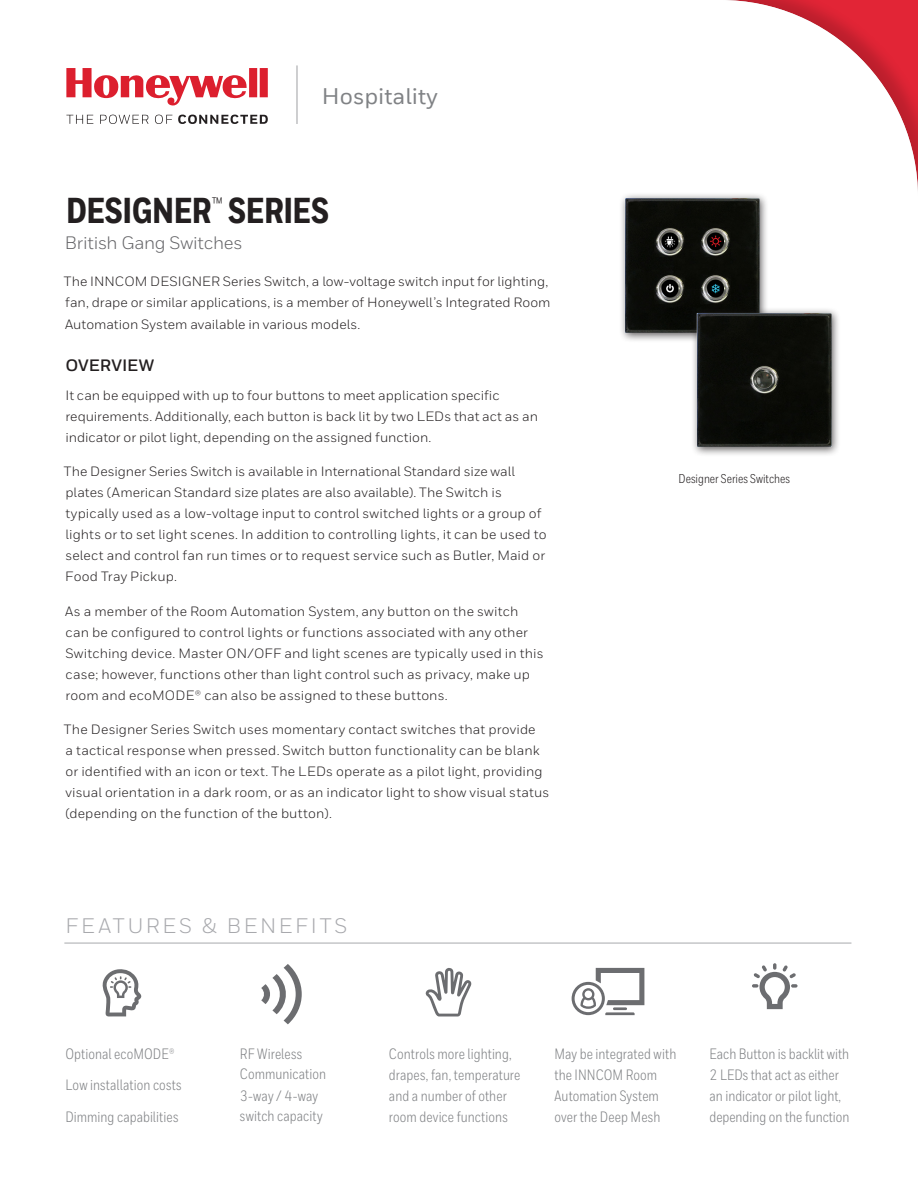
<style>
.page{position:relative;width:918px;height:1188px;background:#fff}
.page>*{position:absolute;margin:0;border:0;box-sizing:border-box;transform-origin:0 0}
.Cover__Title__All_Ca{font:800 36px "Honeywell Cond";letter-spacing:-.015em;color:#231f20}
.t1{font:500 22.5px "Honeywell Sans Web";color:#808285}
.Datasheet__Sidebar_H{font:21px "Honeywell Sans";letter-spacing:.13em;color:#a8a9ad}
.Cover__Subtitle{font:18px "Honeywell Sans";letter-spacing:-.015em;color:#636366}
.Heading_2__11_15{font:700 16.5px "Honeywell Sans";letter-spacing:.01em;color:#231f20}
.BL{font:15px/21px "Honeywell Cond";letter-spacing:.005em;color:#808285}
.text{font:13.5px/21px "Honeywell Sans";letter-spacing:.005em;color:#231f20}
.t2{font:12.75px "Honeywell Cond";color:#231f20}
</style>
<div class="page">
<svg style="left:66px;top:68px;width:202px;height:38px"></svg>
<svg style="left:66px;top:115px;width:27px;height:9px"></svg>
<svg style="left:100px;top:115px;width:49px;height:9px"></svg>
<svg style="left:155px;top:115px;width:17px;height:9px"></svg>
<svg style="left:178px;top:115px;width:90px;height:9px"></svg>
<hr style="left:296px;top:65px;width:2px;height:59px;background:#808285">
<svg style="left:261px;top:964px;width:41px;height:60px"></svg>
<svg style="left:425px;top:968px;width:46px;height:48px"></svg>
<svg style="left:572px;top:968px;width:72px;height:47px"></svg>
<svg style="left:752px;top:963px;width:46px;height:46px"></svg>
<hr style="left:64px;top:943px;width:787px;height:1px;background:#a8a9ad">
<svg style="left:102px;top:969px;width:39px;height:47px"></svg>
<div style="left:619px;top:192px;width:150px;height:150px;background:#231f20;opacity:.75"></div>
<img style="left:620px;top:195px;width:144px;height:141px">
<div style="left:691px;top:307px;width:150px;height:150px;background:#231f20;opacity:.75"></div>
<img style="left:692px;top:309px;width:144px;height:142px">
<h2 class="t1" style="left:322px;top:82px;width:117px">Hospitality</h2>
<p class="Cover__Title__All_Ca" style="left:66px;top:188px;width:264px">DESIGNER<sup>™</sup> SERIES</p>
<p class="Cover__Subtitle" style="left:65px;top:232px;width:179px">British Gang Switches</p>
<p class="text" style="left:64px;top:271px;width:488px">The INNCOM DESIGNER Series Switch, a low-voltage switch input for lighting, fan, drape or similar applications, is a member of Honeywell’s Integrated Room</p>
<p class="text" style="left:65px;top:314px;width:297px">Automation System available in various models.</p>
<p class="Heading_2__11_15" style="left:65px;top:355px;width:90px">OVERVIEW</p>
<p class="text" style="left:65px;top:385px;width:474px">It can be equipped with up to four buttons to meet application specific requirements. Additionally, each button is back lit by two LEDs that act as an indicator or pilot light, depending on the assigned function.</p>
<p class="text" style="left:64px;top:461px;width:484px">The Designer Series Switch is available in International Standard size wall plates (American Standard size plates are also available). The Switch is typically used as a low-voltage input to control switched lights or a group of lights or to set light scenes. In addition to controlling lights, it can be used to select and control fan run times or to request service such as Butler, Maid or Food Tray Pickup.</p>
<p class="text" style="left:65px;top:601px;width:480px">As a member of the Room Automation System, any button on the switch can be configured to control lights or functions associated with any other Switching device. Master ON/OFF and light scenes are typically used in this case; however, functions other than light control such as privacy, make up room and ecoMODE® can also be assigned to these buttons.</p>
<p class="text" style="left:64px;top:719px;width:487px">The Designer Series Switch uses momentary contact switches that provide<br>a tactical response when pressed. Switch button functionality can be blank or identified with an icon or text. The LEDs operate as a pilot light, providing visual orientation in a dark room, or as an indicator light to show visual status (depending on the function of the button).</p>
<p class="Datasheet__Sidebar_H" style="left:65px;top:913px;width:284px">FEATURES &amp; BENEFITS</p>
<p class="t2" style="left:679px;top:471px;width:113px">Designer Series Switches</p>
<p class="BL" style="left:65px;top:1043px;width:111px">Optional ecoMODE®</p>
<p class="BL" style="left:65px;top:1075px;width:118px">Low installation costs</p>
<p class="BL" style="left:65px;top:1107px;width:115px">Dimming capabilities</p>
<p class="BL" style="left:240px;top:1043px;width:88px;line-height:20.2px">RF Wireless<br>Communication</p>
<p class="BL" style="left:240px;top:1086px;width:84px;line-height:20.2px">3-way / 4-way switch capacity</p>
<p class="BL" style="left:389px;top:1043px;width:133px">Controls more lighting, drapes, fan, temperature and a number of other room device functions</p>
<p class="BL" style="left:555px;top:1043px;width:123px">May be integrated with the INNCOM Room<br>Automation System over the Deep Mesh</p>
<p class="BL" style="left:710px;top:1043px;width:142px">Each Button is backlit with<br>2 LEDs that act as either an indicator or pilot light, depending on the function</p>
</div>
